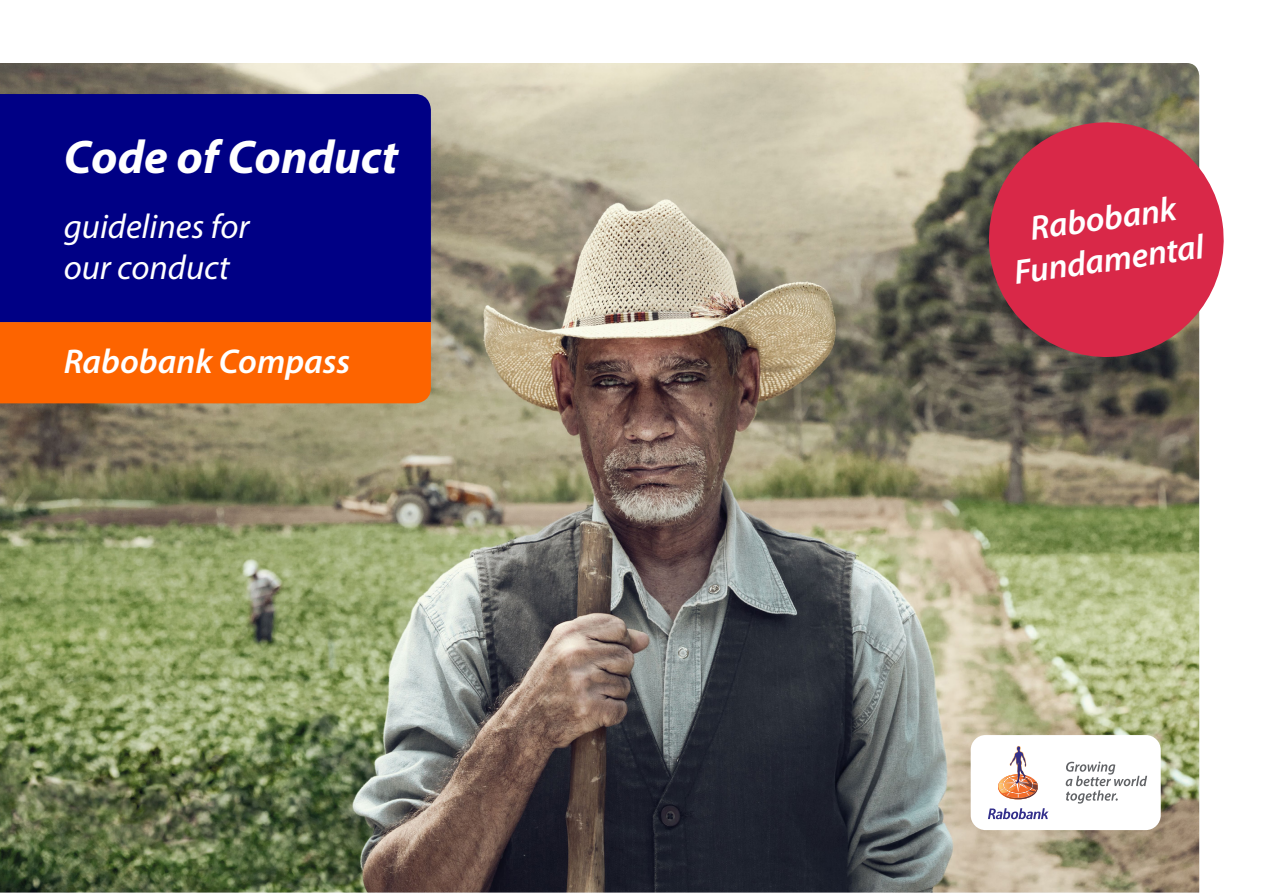
<style>
.page{position:relative;width:1263px;height:893px;background:#fff}
.page>*{position:absolute;margin:0;border:0;box-sizing:border-box;transform-origin:0 0}
.t1{font:italic 700 47.25px "Myriad Pro";color:#fff}
.Large_Themaregel_22{font:italic 600 34.5px/41.4px "Myriad Pro";color:#fff;text-align:center}
.t2{font:italic 34.5px/41.4px "Myriad Pro";color:#fff}
</style>
<div class="page">
<img style="left:0;top:63px;width:1199px;height:830px">
<div style="left:0;top:94px;width:431px;height:228px;background:#000085"></div>
<div style="left:0;top:322px;width:431px;height:81px;background:#fd6400"></div>
<svg style="left:981px;top:114px;width:243px;height:251px;background:#c14355"></svg>
<div style="left:971px;top:735px;width:190px;height:95px;background:#fff;border-radius:15px"></div>
<svg style="left:1066px;top:762px;width:81px;height:42px"></svg>
<svg style="left:988px;top:808px;width:60px;height:11px"></svg>
<svg style="left:998px;top:746px;width:40px;height:53px"></svg>
<p class="t1" style="left:64px;top:126px;width:336px">Code of Conduct</p>
<p class="t2" style="left:64px;top:205px;width:187px">guidelines for our conduct</p>
<p class="Large_Themaregel_22" style="left:64px;top:340px;width:288px">Rabobank Compass</p>
<p class="Large_Themaregel_22" style="left:1005px;top:210px;width:193px;rotate:-8deg">Rabobank<br>Fundamental</p>
</div>
